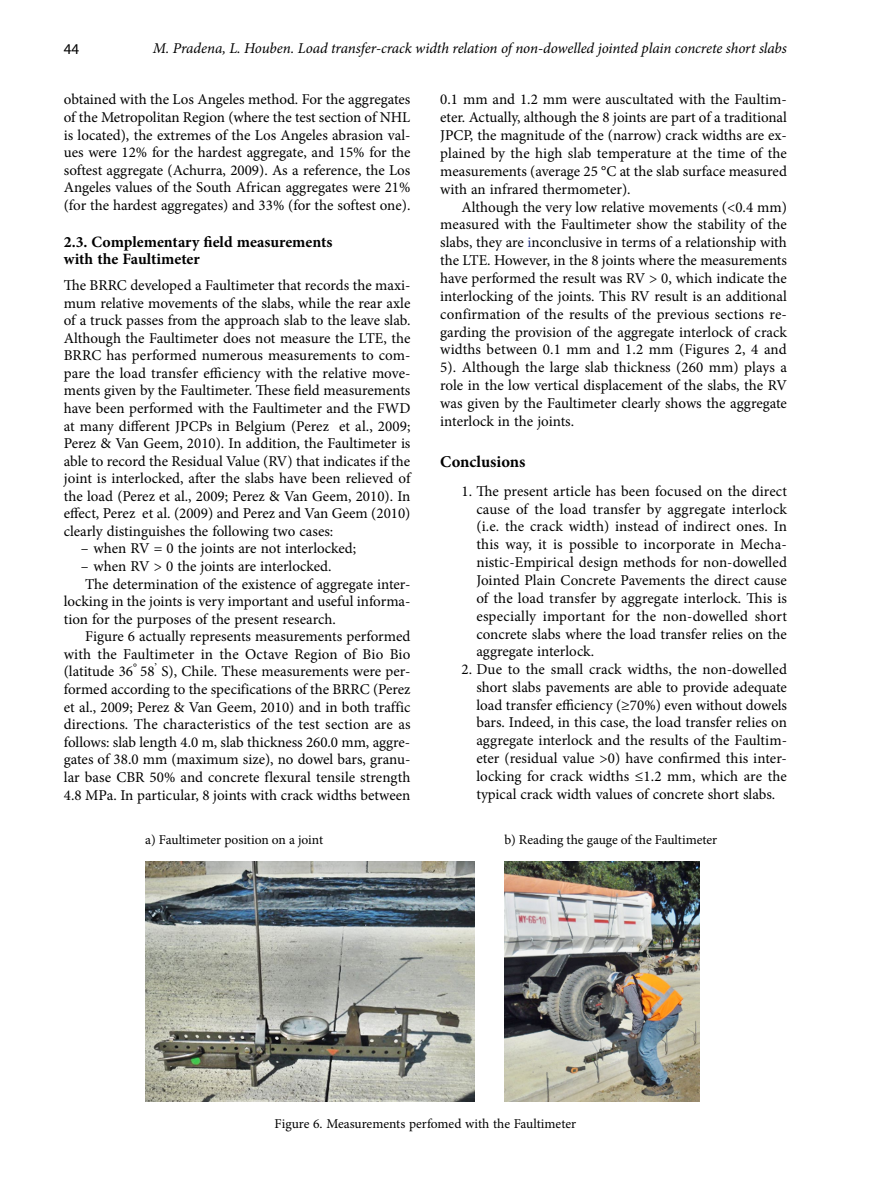
<style>
.page{position:relative;width:872px;height:1191px;background:#fff}
.page>*{position:absolute;margin:0;border:0;box-sizing:border-box;transform-origin:0 0}
.t1{font:700 16.5px "Minion Pro";color:#000}
.t2{font:700 15.75px/17.5px "Minion Pro";letter-spacing:-.005em;color:#000}
.t3{font:15px/17.9px "Minion Pro";color:#000;text-align:justify}
.t4{font:italic 15px "Min Symb";letter-spacing:-.005em;color:#000}
.t5{font:15px "Myriad Pro";color:#000}
.t6{font:13.5px "Minion Pro";color:#000}
.s1{color:#283583}
</style>
<div class="page">
<img style="left:145px;top:861px;width:329px;height:240px">
<img style="left:504px;top:861px;width:196px;height:240px">
<p class="t5" style="left:64px;top:39px;width:17px">44</p>
<p class="t4" style="left:153px;top:38px;width:635px">M. Pradena, L. Houben. Load transfer-crack width relation of non-dowelled jointed plain concrete short slabs</p>
<p class="t3" style="left:64px;top:91px;width:348px">obtained with the Los Angeles method. For the aggregates of the Metropolitan Region (where the test section of NHL is located), the extremes of the Los Angeles abrasion val&shy;ues were 12% for the hardest aggregate, and 15% for the softest aggregate (Achurra, 2009). As a reference, the Los Angeles values of the South African aggregates were 21% (for the hardest aggregates) and 33% (for the softest one).</p>
<p class="t2" style="left:64px;top:233px;width:270px">2.3. Complementary field measurements with the Faultimeter</p>
<p class="t3" style="left:64px;top:277px;width:348px">The BRRC developed a Faultimeter that records the maxi&shy;mum relative movements of the slabs, while the rear axle of a truck passes from the approach slab to the leave slab.<br>Although the Faultimeter does not measure the LTE, the BRRC has performed numerous measurements to com&shy;pare the load transfer efficiency with the relative move&shy;ments given by the Faultimeter. These field measurements have been performed with the Faultimeter and the FWD at many different JPCPs in Belgium (Perez et al., 2009; Perez &amp; Van Geem, 2010). In addition, the Faultimeter is able to record the Residual Value (RV) that indicates if the joint is interlocked, after the slabs have been relieved of the load (Perez et al., 2009; Perez &amp; Van Geem, 2010). In effect, Perez et al. (2009) and Perez and Van Geem (2010) clearly distinguishes the following two cases:</p>
<p class="t3" style="left:81px;top:540px;width:277px">– when RV = 0 the joints are not interlocked;</p>
<p class="t3" style="left:81px;top:557px;width:252px">– when RV &gt; 0 the joints are interlocked.</p>
<p class="t3" style="left:85px;top:575px;width:327px">The determination of the existence of aggregate inter-</p>
<p class="t3" style="left:64px;top:592px;width:348px">locking in the joints is very important and useful informa-</p>
<p class="t3" style="left:64px;top:610px;width:273px">tion for the purposes of the present research.</p>
<p class="t3" style="left:85px;top:627px;width:327px">Figure 6 actually represents measurements performed</p>
<p class="t3" style="left:64px;top:645px;width:348px">with the Faultimeter in the Octave Region of Bio Bio</p>
<p class="t3" style="left:64px;top:662px;width:348px">(latitude 36<sup>°</sup> 58<sup>’</sup> S), Chile. These measurements were per-</p>
<p class="t3" style="left:64px;top:680px;width:348px">formed according to the specifications of the BRRC (Perez</p>
<p class="t3" style="left:64px;top:698px;width:348px">et al., 2009; Perez &amp; Van Geem, 2010) and in both traffic</p>
<p class="t3" style="left:64px;top:715px;width:348px">directions. The characteristics of the test section are as</p>
<p class="t3" style="left:64px;top:733px;width:348px">follows: slab length 4.0 m, slab thickness 260.0 mm, aggre-</p>
<p class="t3" style="left:64px;top:750px;width:348px">gates of 38.0 mm (maximum size), no dowel bars, granu-</p>
<p class="t3" style="left:64px;top:768px;width:348px">lar base CBR 50% and concrete flexural tensile strength</p>
<p class="t3" style="left:64px;top:786px;width:348px">4.8 MPa. In particular, 8 joints with crack widths between</p>
<p class="t3" style="left:440px;top:91px;width:348px">0.1 mm and 1.2 mm were auscultated with the Faultim&shy;eter. Actually, although the 8 joints are part of a traditional JPCP, the magnitude of the (narrow) crack widths are ex&shy;plained by the high slab temperature at the time of the measurements (average 25 °C at the slab surface measured with an infrared thermometer).</p>
<p class="t3" style="left:440px;top:198px;width:348px;text-indent:21px">Although the very low relative movements (&lt;0.4 mm) measured with the Faultimeter show the stability of the slabs, they are <span class="s1">i</span>nconclusive in terms of a relationship with the LTE. However, in the 8 joints where the measurements have performed the result was RV &gt; 0, which indicate the interlocking of the joints. This RV result is an additional confirmation of the results of the previous sections re&shy;garding the provision of the aggregate interlock of crack widths between 0.1 mm and 1.2 mm (Figures 2, 4 and 5). Although the large slab thickness (260 mm) plays a role in the low vertical displacement of the slabs, the RV was given by the Faultimeter clearly shows the aggregate interlock in the joints.</p>
<p class="t1" style="left:440px;top:452px;width:87px">Conclusions</p>
<p class="t3" style="left:476px;top:482px;width:312px;text-indent:-15px">1. The present article has been focused on the direct cause of the load transfer by aggregate interlock (i.e. the crack width) instead of indirect ones. In this way, it is possible to incorporate in Mecha&shy;nistic-Empirical design methods for non-dowelled Jointed Plain Concrete Pavements the direct cause of the load transfer by aggregate interlock. This is especially important for the non-dowelled short concrete slabs where the load transfer relies on the aggregate interlock.</p>
<p class="t3" style="left:476px;top:660px;width:312px;text-indent:-15px">2. Due to the small crack widths, the non-dowelled short slabs pavements are able to provide adequate load transfer efficiency (≥70%) even without dowels bars. Indeed, in this case, the load transfer relies on aggregate interlock and the results of the Faultim&shy;eter (residual value &gt;0) have confirmed this inter&shy;locking for crack widths ≤1.2 mm, which are the typical crack width values of concrete short slabs.</p>
<p class="t6" style="left:145px;top:831px;width:179px">a) Faultimeter position on a joint</p>
<p class="t6" style="left:504px;top:831px;width:214px">b) Reading the gauge of the Faultimeter</p>
<p class="t6" style="left:275px;top:1114px;width:303px">Figure 6. Measurements perfomed with the Faultimeter</p>
</div>
